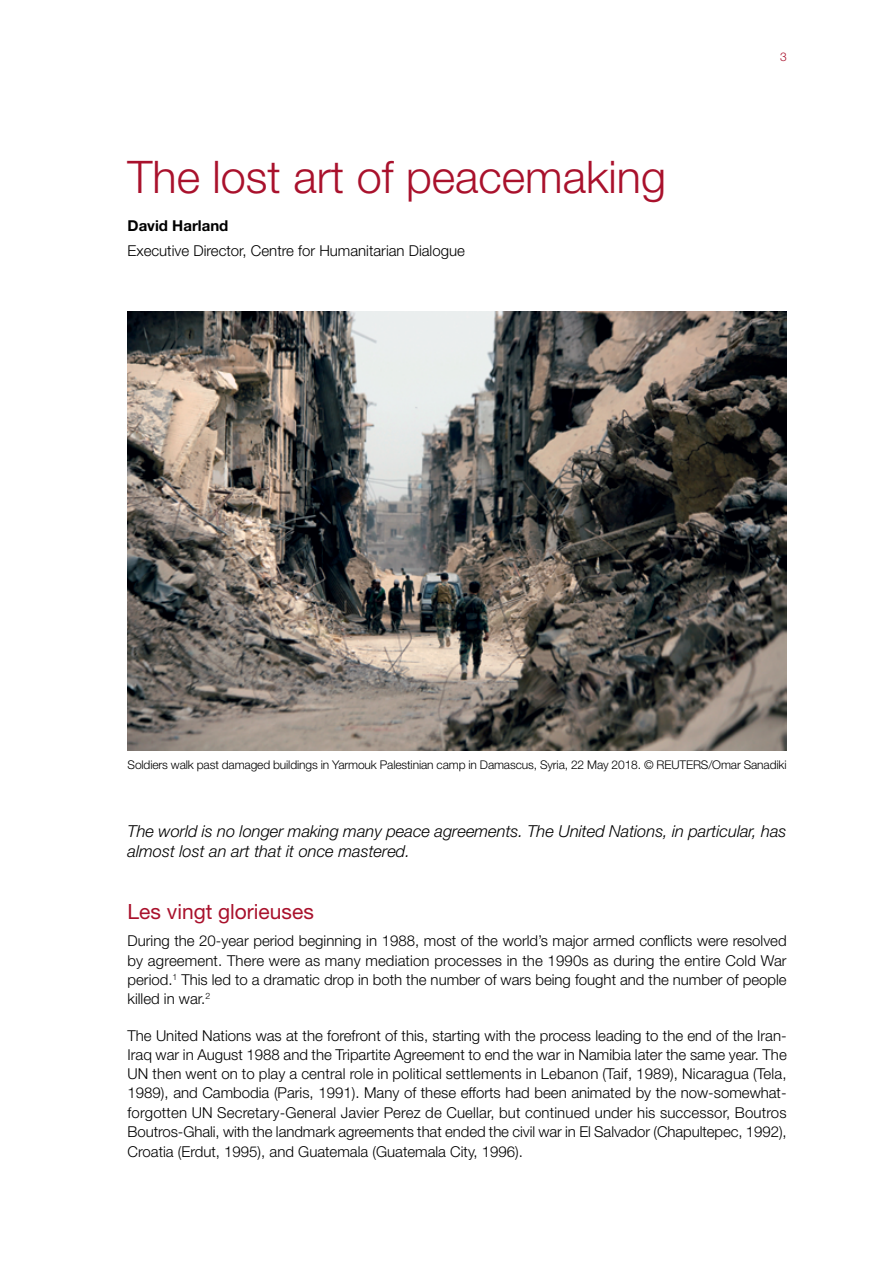
<style>
.page{position:relative;width:893px;height:1263px;background:#fff}
.page>*{position:absolute;margin:0;border:0;box-sizing:border-box;transform-origin:0 0}
.t1{font:300 45px "Helvetica Neue";color:#a9112c}
.t2{font:21px "Helvetica Neue";color:#a9112c}
.t3{font:italic 300 16.5px/19.4px "Helvetica Neue";color:#000}
.t4{font:300 15px/19.4px "Helvetica Neue";color:#000;text-align:justify}
.t5{font:700 15px "Helvetica Neue";color:#000}
.t6{font:300 12px "Helvetica Neue";letter-spacing:-.01em;color:#000}
.t7{font:300 12px "Helvetica Neue";color:#a9112c}
</style>
<div class="page">
<img style="left:128px;top:311px;width:659px;height:440px">
<h1 class="t1" style="left:128px;top:149px;width:540px">The lost art of peacemaking</h1>
<p class="t5" style="left:128px;top:217px;width:102px">David Harland</p>
<p class="t4" style="left:128px;top:241px;width:339px">Executive Director, Centre for Humanitarian Dialogue</p>
<p class="t7" style="left:780px;top:49px;width:8px">3</p>
<p class="t6" style="left:128px;top:757px;width:661px">Soldiers walk past damaged buildings in Yarmouk Palestinian camp in Damascus, Syria, 22 May 2018. © REUTERS/Omar Sanadiki</p>
<p class="t3" style="left:128px;top:822px;width:660px">The world is no longer making many peace agreements. The United Nations, in particular, has almost lost an art that it once mastered.</p>
<h2 class="t2" style="left:128px;top:898px;width:188px">Les vingt glorieuses</h2>
<p class="t4" style="left:128px;top:931px;width:661px">During the 20-year period beginning in 1988, most of the world’s major armed conflicts were resolved by agreement. There were as many mediation processes in the 1990s as during the entire Cold War period.<sup>1</sup> This led to a dramatic drop in both the number of wars being fought and the number of people killed in war.<sup>2</sup></p>
<p class="t4" style="left:128px;top:1025px;width:661px">The United Nations was at the forefront of this, starting with the process leading to the end of the Iran-Iraq war in August 1988 and the Tripartite Agreement to end the war in Namibia later the same year. The UN then went on to play a central role in political settlements in Lebanon (Taif, 1989), Nicaragua (Tela, 1989), and Cambodia (Paris, 1991). Many of these efforts had been animated by the now-somewhat&shy;forgotten UN Secretary-General Javier Perez de Cuellar, but continued under his successor, Boutros Boutros-Ghali, with the landmark agreements that ended the civil war in El Salvador (Chapultepec, 1992), Croatia (Erdut, 1995), and Guatemala (Guatemala City, 1996).</p>
</div>
